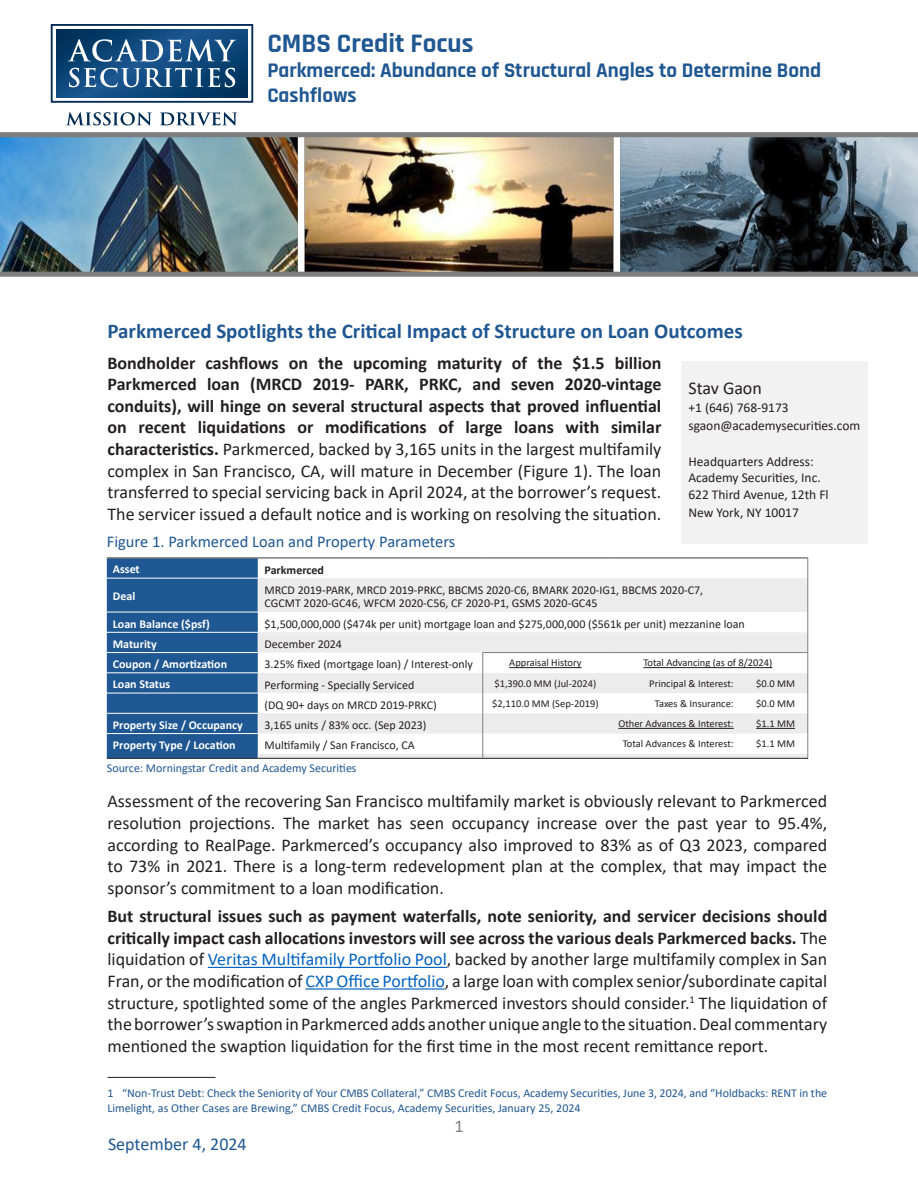
<style>
.page{position:relative;width:918px;height:1188px;background:#fff}
.page>*{position:absolute;margin:0;border:0;box-sizing:border-box;transform-origin:0 0}
.t1{font:700 27px "Rajdhani";color:#1f5792}
.t2{font:700 21px/25.2px "Rajdhani";color:#1f5792}
.t3{font:700 21px "Calibri";color:#1f5792}
.t4{font:18px/21.6px "Calibri";color:#231f20;text-align:justify}
.t5{font:700 18px/21.6px "Calibri";color:#231f20;text-align:justify}
.t6{font:18px "Calibri";color:#1f5792}
.t7{font:18px "Calibri";color:#7e7e7e}
.t8{font:16.5px "Calibri";color:#1f5792}
.t9{font:13.5px/16.2px "Calibri";color:#231f20}
.t10{font:12px/12.9px "Calibri";color:#231f20}
.t11{font:12px/14.4px "Calibri";color:#1f5792}
.t12{font:700 12px "Calibri";color:#fff}
.t13{font:700 12px "Calibri";color:#231f20}
.t14{font:10.5px "Calibri";color:#231f20}
.s1{font-weight:400}
.s2{font-weight:700}
.s3{color:#0563c1}
</style>
<div class="page">
<svg style="left:51px;top:24px;width:202px;height:79px"></svg>
<svg style="left:66px;top:112px;width:86px;height:14px"></svg>
<svg style="left:160px;top:112px;width:77px;height:14px"></svg>
<img style="left:0;top:137px;width:918px;height:135px">
<div style="left:682px;top:361px;width:186px;height:182px;background:#f2f2f2"></div>
<div style="left:0;top:272px;width:918px;height:5px;background:#7e7e7e"></div>
<div style="left:0;top:132px;width:918px;height:5px;background:#7e7e7e"></div>
<hr style="left:208px;top:967px;width:239px;height:1px;background:#0563c1">
<hr style="left:306px;top:988px;width:139px;height:2px;background:#0563c1">
<hr style="left:108px;top:1077px;width:108px;height:1px;background:#231f20">
<div style="left:107px;top:559px;width:151px;height:199px;background:#1f5792"></div>
<svg style="left:258px;top:578px;width:549px;height:180px;fill:#ececec"></svg>
<hr style="left:107px;top:733px;width:151px;height:1px;background:#fff">
<hr style="left:740px;top:557px;width:68px;height:2px;background:#7e7e7e">
<svg style="left:807px;top:559px;width:1px;height:19px"></svg>
<hr style="left:740px;top:758px;width:68px;height:1px;background:#231f20">
<hr style="left:482px;top:652px;width:126px;height:1px;background:#7e7e7e">
<hr style="left:807px;top:578px;width:1px;height:34px;background:#7e7e7e">
<hr style="left:107px;top:758px;width:151px;height:1px;background:#231f20">
<hr style="left:258px;top:758px;width:225px;height:1px;background:#231f20">
<hr style="left:608px;top:758px;width:132px;height:1px;background:#231f20">
<hr style="left:608px;top:652px;width:132px;height:1px;background:#7e7e7e">
<hr style="left:740px;top:652px;width:68px;height:1px;background:#7e7e7e">
<svg style="left:807px;top:612px;width:1px;height:146px"></svg>
<hr style="left:107px;top:557px;width:151px;height:2px;background:#7e7e7e">
<hr style="left:258px;top:557px;width:225px;height:2px;background:#7e7e7e">
<hr style="left:483px;top:557px;width:125px;height:2px;background:#7e7e7e">
<hr style="left:608px;top:557px;width:132px;height:2px;background:#7e7e7e">
<hr style="left:107px;top:578px;width:151px;height:1px;background:#fff">
<hr style="left:107px;top:612px;width:151px;height:1px;background:#fff">
<hr style="left:107px;top:632px;width:151px;height:1px;background:#fff">
<hr style="left:107px;top:652px;width:151px;height:1px;background:#fff">
<hr style="left:107px;top:672px;width:151px;height:1px;background:#fff">
<hr style="left:107px;top:693px;width:151px;height:1px;background:#fff">
<hr style="left:107px;top:713px;width:151px;height:1px;background:#fff">
<svg style="left:482px;top:653px;width:1px;height:105px"></svg>
<hr style="left:483px;top:758px;width:125px;height:1px;background:#231f20">
<hr style="left:509px;top:667px;width:73px;height:1px;background:#231f20">
<hr style="left:643px;top:667px;width:129px;height:1px;background:#231f20">
<hr style="left:618px;top:728px;width:116px;height:1px;background:#231f20">
<hr style="left:756px;top:728px;width:39px;height:1px;background:#231f20">
<h1 class="t1" style="left:267px;top:26px;width:208px">CMBS Credit Focus</h1>
<p class="t2" style="left:267px;top:58px;width:555px">Parkmerced: Abundance of Structural Angles to Determine Bond<br>Cashflows</p>
<p class="t3" style="left:108px;top:316px;width:637px">Parkmerced Spotlights the Critical Impact of Structure on Loan Outcomes</p>
<p class="t5" style="left:108px;top:352px;width:555px">Bondholder cashflows on the upcoming maturity of the $1.5 billion Parkmerced loan (MRCD 2019- PARK, PRKC, and seven 2020-vintage conduits), will hinge on several structural aspects that proved influential on recent liquidations or modifications of large loans with similar characteristics. <span class="s1">Parkmerced, backed by 3,165 units in the largest multifamily complex in San Francisco, CA, will mature in December (Figure 1). The loan transferred to special servicing back in April 2024, at the borrower’s request.<br>The servicer issued a default notice and is working on resolving the situation.</span></p>
<p class="t4" style="left:688px;top:377px;width:75px">Stav Gaon</p>
<p class="t9" style="left:688px;top:398px;width:174px;line-height:18px">+1 (646) 768-9173 sgaon@academysecurities.com</p>
<p class="t9" style="left:688px;top:453px;width:142px">Headquarters Address:<br>Academy Securities, Inc.<br>622 Third Avenue, 12th Fl</p>
<p class="t9" style="left:688px;top:504px;width:112px">New York, NY 10017</p>
<p class="t8" style="left:107px;top:530px;width:350px">Figure 1. Parkmerced Loan and Property Parameters</p>
<p class="t12" style="left:113px;top:561px;width:28px">Asset</p>
<p class="t13" style="left:265px;top:561px;width:61px">Parkmerced</p>
<p class="t12" style="left:113px;top:588px;width:24px">Deal</p>
<p class="t10" style="left:265px;top:583px;width:440px">MRCD 2019-PARK, MRCD 2019-PRKC, BBCMS 2020-C6, BMARK 2020-IG1, BBCMS 2020-C7,<br>CGCMT 2020-GC46, WFCM 2020-C56, CF 2020-P1, GSMS 2020-GC45</p>
<p class="t12" style="left:113px;top:615px;width:98px">Loan Balance ($psf)</p>
<p class="t10" style="left:265px;top:617px;width:482px">$1,500,000,000 ($474k per unit) mortgage loan and $275,000,000 ($561k per unit) mezzanine loan</p>
<p class="t12" style="left:113px;top:635px;width:45px">Maturity</p>
<p class="t10" style="left:265px;top:637px;width:79px">December 2024</p>
<p class="t12" style="left:113px;top:656px;width:116px">Coupon / Amortization</p>
<p class="t10" style="left:265px;top:658px;width:210px">3.25% fixed (mortgage loan) / Interest-only</p>
<p class="t14" style="left:509px;top:656px;width:74px">Appraisal History</p>
<p class="t14" style="left:643px;top:656px;width:130px">Total Advancing (as of 8/2024)</p>
<p class="t12" style="left:113px;top:676px;width:59px">Loan Status</p>
<p class="t10" style="left:265px;top:678px;width:151px">Performing - Specially Serviced</p>
<p class="t14" style="left:494px;top:676px;width:104px">$1,390.0 MM (Jul-2024)</p>
<p class="t14" style="left:649px;top:676px;width:86px">Principal &amp; Interest:</p>
<p class="t14" style="left:756px;top:676px;width:40px">$0.0 MM</p>
<p class="t10" style="left:265px;top:698px;width:174px">(DQ 90+ days on MRCD 2019-PRKC)</p>
<p class="t14" style="left:492px;top:696px;width:108px">$2,110.0 MM (Sep-2019)</p>
<p class="t14" style="left:655px;top:696px;width:80px">Taxes &amp; Insurance:</p>
<p class="t14" style="left:756px;top:696px;width:40px">$0.0 MM</p>
<p class="t12" style="left:113px;top:716px;width:132px">Property Size / Occupancy</p>
<p class="t10" style="left:265px;top:718px;width:163px">3,165 units / 83% occ. (Sep 2023)</p>
<p class="t14" style="left:618px;top:716px;width:117px">Other Advances &amp; Interest:</p>
<p class="t14" style="left:756px;top:716px;width:40px">$1.1 MM</p>
<p class="t12" style="left:113px;top:737px;width:124px">Property Type / Location</p>
<p class="t10" style="left:265px;top:739px;width:152px">Multifamily / San Francisco, CA</p>
<p class="t14" style="left:623px;top:737px;width:113px">Total Advances &amp; Interest:</p>
<p class="t14" style="left:756px;top:737px;width:40px">$1.1 MM</p>
<p class="t11" style="left:107px;top:761px;width:251px">Source: Morningstar Credit and Academy Securities</p>
<p class="t4" style="left:108px;top:790px;width:721px">Assessment of the recovering San Francisco multifamily market is obviously relevant to Parkmerced resolution projections. The market has seen occupancy increase over the past year to 95.4%, according to RealPage. Parkmerced’s occupancy also improved to 83% as of Q3 2023, compared to 73% in 2021. There is a long-term redevelopment plan at the complex, that may impact the sponsor’s commitment to a loan modification.</p>
<p class="t4" style="left:108px;top:905px;width:721px"><span class="s2">But structural issues such as payment waterfalls, note seniority, and servicer decisions should critically impact cash allocations investors will see across the various deals Parkmerced backs.</span> The liquidation of <span class="s3">Veritas Multifamily Portfolio Pool</span>, backed by another large multifamily complex in San Fran, or the modification of <span class="s3">CXP Office Portfolio</span>, a large loan with complex senior/subordinate capital structure, spotlighted some of the angles Parkmerced investors should consider.<sup>1</sup> The liquidation of the borrower’s swaption in Parkmerced adds another unique angle to the situation. Deal commentary mentioned the swaption liquidation for the first time in the most recent remittance report.</p>
<p class="t11" style="left:108px;top:1086px;width:721px">1 “Non-Trust Debt: Check the Seniority of Your CMBS Collateral,” CMBS Credit Focus, Academy Securities, June 3, 2024, and “Holdbacks: RENT in the<br>Limelight, as Other Cases are Brewing,” CMBS Credit Focus, Academy Securities, January 25, 2024</p>
<p class="t6" style="left:108px;top:1132px;width:140px">September 4, 2024</p>
<p class="t7" style="left:454px;top:1114px;width:11px">1</p>
</div>
